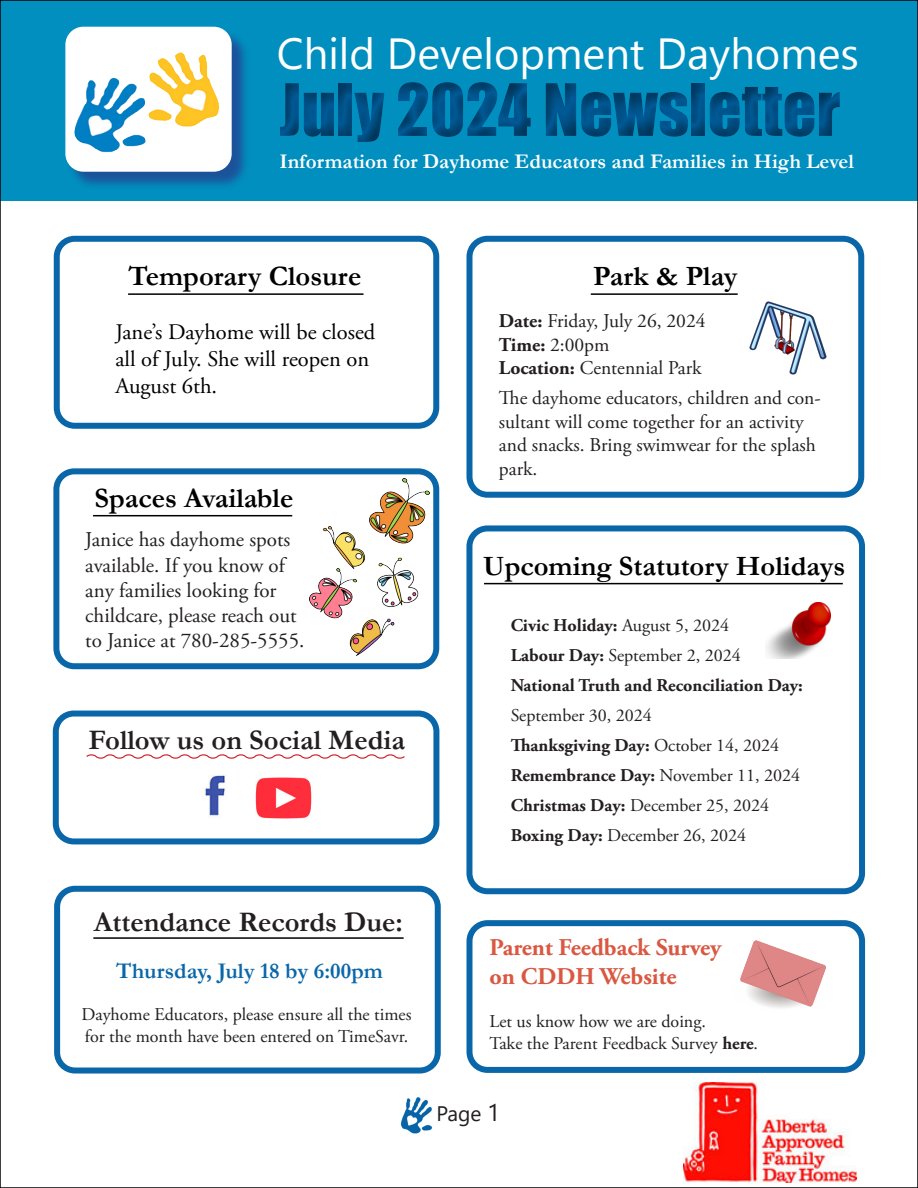
<style>
.page{position:relative;width:918px;height:1188px;background:#fff}
.page>*{position:absolute;margin:0;border:0;box-sizing:border-box;transform-origin:0 0}
.t1{font:66.75px "Impact";color:#005a96}
.t2{font:43.5px "Segoe UI Emoji";color:#fff}
.t3{font:700 28.5px "Garamond";color:#231f20}
.t4{font:700 28.2px "Garamond";color:#000}
.t5{font:700 24px "Adobe Garamond Pro";color:#d95842}
.t6{font:700 22.5px "Garamond";color:#0967a9}
.t7{font:22.35px/27px "Adobe Garamond Pro";color:#000}
.t8{font:21px/25.2px "Adobe Garamond Pro";color:#231f20}
.t9{font:700 21px "Garamond";color:#fff}
.t10{font:21px "Segoe UI";color:#231f20}
.t11{font:19.5px/23.4px "Adobe Garamond Pro";color:#231f20}
.t12{font:18px "Adobe Garamond Pro";color:#231f20}
.t13{font:700 18px "Adobe Garamond Pro";color:#231f20}
.s1{font-weight:700}
.s2{font-weight:400}
.s3{font-size:24px}
</style>
<div class="page">
<div style="left:0;top:0;width:918px;height:201px;background:#008fbf"></div>
<div style="left:270px;top:63px;width:586px;height:95px;background:#231f20;opacity:.5"></div>
<img style="left:684px;top:1082px;width:173px;height:100px">
<hr style="left:93px;top:937px;width:311px;height:2px;background:#000">
<img style="left:203px;top:774px;width:24px;height:45px">
<img style="left:255px;top:777px;width:57px;height:42px">
<svg style="left:86px;top:754px;width:319px;height:5px"></svg>
<div style="left:466px;top:920px;width:399px;height:153px;border:6px solid #0967a9;border-radius:18px"></div>
<img style="left:740px;top:941px;width:86px;height:67px">
<div style="left:54px;top:886px;width:387px;height:188px;border:6px solid #0967a9;border-radius:18px"></div>
<div style="left:466px;top:525px;width:399px;height:369px;border:6px solid #0967a9;border-radius:18px"></div>
<hr style="left:484px;top:583px;width:359px;height:1px;background:#000">
<img style="left:766px;top:603px;width:65px;height:56px">
<div style="left:68px;top:29px;width:183px;height:161px;background:#253f8e;opacity:.75"></div>
<div style="left:65px;top:27px;width:167px;height:145px;background:#fff;border-radius:18px"></div>
<img style="left:74px;top:52px;width:145px;height:100px">
<div style="left:53px;top:711px;width:386px;height:133px;border:6px solid #0967a9;border-radius:18px"></div>
<div style="left:466px;top:236px;width:398px;height:262px;border:6px solid #0967a9;border-radius:18px"></div>
<hr style="left:591px;top:293px;width:147px;height:2px;background:#000">
<div style="left:53px;top:468px;width:386px;height:201px;border:6px solid #0967a9;border-radius:18px"></div>
<hr style="left:93px;top:515px;width:199px;height:1px;background:#000">
<img style="left:749px;top:301px;width:78px;height:74px">
<div style="left:54px;top:236px;width:385px;height:193px;border:6px solid #0967a9;border-radius:18px"></div>
<hr style="left:128px;top:293px;width:236px;height:2px;background:#000">
<img style="left:310px;top:479px;width:119px;height:177px">
<img style="left:401px;top:1097px;width:31px;height:36px">
<svg style="left:279px;top:63px;width:46px;height:6px"></svg>
<svg style="left:331px;top:63px;width:5px;height:6px"></svg>
<svg style="left:351px;top:63px;width:21px;height:6px"></svg>
<svg style="left:391px;top:63px;width:47px;height:6px"></svg>
<svg style="left:463px;top:63px;width:19px;height:6px"></svg>
<svg style="left:523px;top:63px;width:20px;height:16px"></svg>
<svg style="left:549px;top:63px;width:95px;height:6px"></svg>
<svg style="left:661px;top:63px;width:195px;height:16px"></svg>
<p class="t2" style="left:339px;top:27px;width:182px">● ❖ ●□</p>
<h1 class="t1" style="left:279px;top:58px;width:563px">July 2024 Newsletter</h1>
<p class="t9" style="left:279px;top:147px;width:576px">Information for Dayhome Educators and Families in High Level</p>
<p class="t4" style="left:129px;top:256px;width:234px">Temporary Closure</p>
<p class="t7" style="left:115px;top:319px;width:262px">Jane’s Dayhome will be closed all of July. She will reopen on<br>August 6th.</p>
<p class="t4" style="left:95px;top:479px;width:200px">Spaces Available</p>
<p class="t8" style="left:85px;top:528px;width:221px">Janice has dayhome spots available. If you know of any families looking for childcare, please reach out to Janice at 780-285-5555.</p>
<p class="t3" style="left:89px;top:720px;width:318px">Follow us on Social Media</p>
<p class="t3" style="left:94px;top:903px;width:311px">Attendance Records Due:</p>
<p class="t6" style="left:116px;top:955px;width:268px">Thursday, July 18 by 6:00pm</p>
<p class="t12" style="left:82px;top:1004px;width:332px">Dayhome Educators, please ensure all the times</p>
<p class="t12" style="left:85px;top:1025px;width:325px">for the month have been entered on TimeSavr.</p>
<p class="t4" style="left:593px;top:256px;width:146px">Park &amp; Play</p>
<p class="t11" style="left:499px;top:310px;width:208px"><span class="s1">Date:</span> Friday, July 26, 2024</p>
<p class="t11" style="left:499px;top:334px;width:112px"><span class="s1">Time:</span> 2:00pm</p>
<p class="t11" style="left:499px;top:357px;width:204px"><span class="s1">Location:</span> Centennial Park</p>
<p class="t11" style="left:499px;top:387px;width:323px">The dayhome educators, children and con&shy;sultant will come together for an activity and snacks. Bring swimwear for the splash park.</p>
<p class="t4" style="left:483px;top:546px;width:364px">Upcoming Statutory Holidays</p>
<p class="t13" style="left:511px;top:614px;width:220px">Civic Holiday: <span class="s2">August 5, 2024</span></p>
<p class="t12" style="left:511px;top:644px;width:232px"><span class="s1">Labour Day:</span> September 2, 2024</p>
<p class="t13" style="left:511px;top:674px;width:294px">National Truth and Reconciliation Day:</p>
<p class="t12" style="left:511px;top:704px;width:143px">September 30, 2024</p>
<p class="t13" style="left:511px;top:734px;width:270px">Thanksgiving Day: <span class="s2">October 14, 2024</span></p>
<p class="t13" style="left:511px;top:764px;width:291px">Remembrance Day: <span class="s2">November 11, 2024</span></p>
<p class="t12" style="left:511px;top:794px;width:260px"><span class="s1">Christmas Day:</span> December 25, 2024</p>
<p class="t12" style="left:511px;top:824px;width:237px"><span class="s1">Boxing Day:</span> December 26, 2024</p>
<p class="t5" style="left:489px;top:933px;width:233px">Parent Feedback Survey</p>
<p class="t5" style="left:489px;top:962px;width:189px">on CDDH Website</p>
<p class="t12" style="left:489px;top:1010px;width:218px">Let us know how we are doing.</p>
<p class="t12" style="left:489px;top:1032px;width:270px">Take the Parent Feedback Survey <span class="s1">here</span>.</p>
<p class="t10" style="left:437px;top:1094px;width:65px">Page <span class="s3">1</span></p>
</div>
